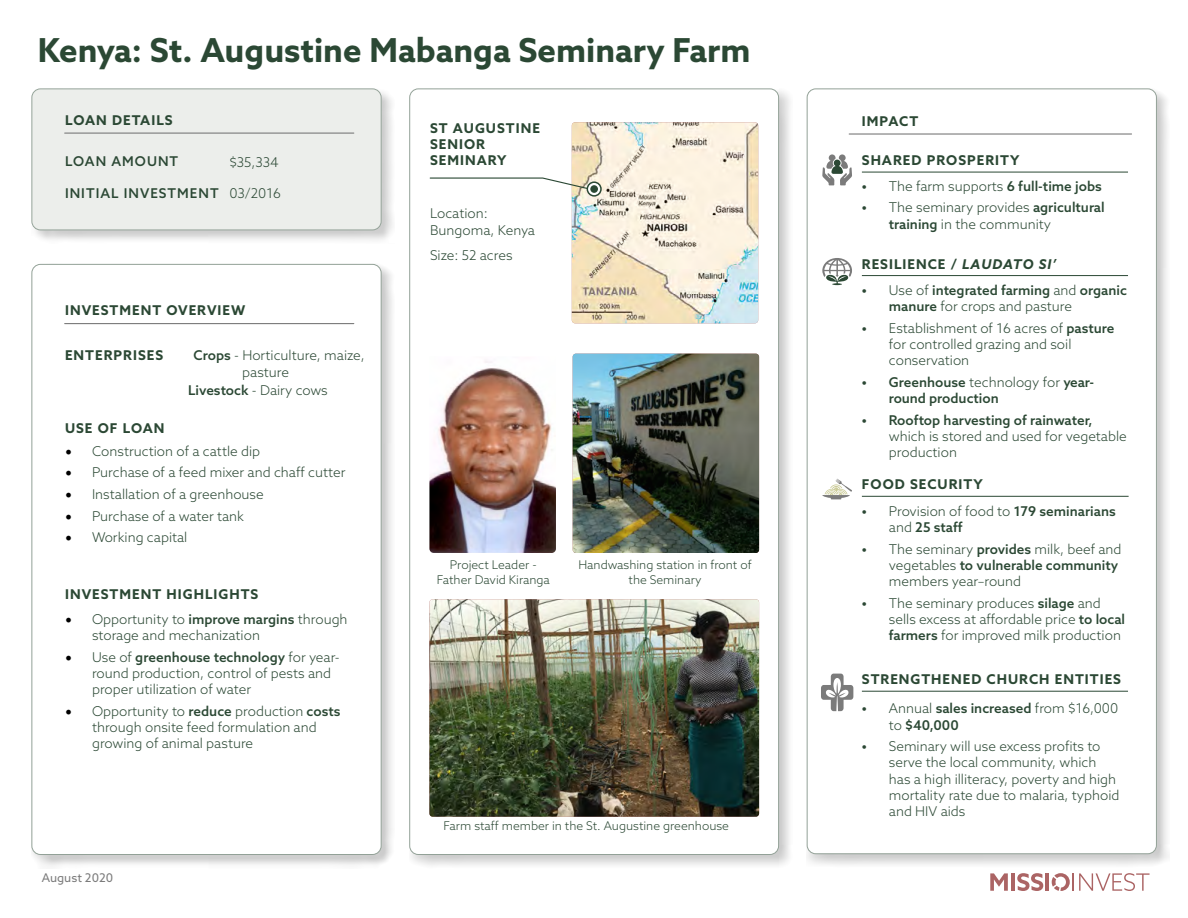
<style>
.page{position:relative;width:1188px;height:918px;background:#fff}
.page>*{position:absolute;margin:0;border:0;box-sizing:border-box;transform-origin:0 0}
.t1{font:700 33px "Azo Sans";color:#2b4834}
.t2{font:300 13.5px/16.2px "Azo Sans";color:#2b4834}
.t3{font:500 13.5px/16.2px "Azo Sans";color:#2b4834}
.t4{font:700 13.5px/16.2px "Azo Sans";letter-spacing:.075em;color:#2b4834}
.t5{font:500 13.5px "Azo Sans";letter-spacing:.075em;color:#2b4834}
.t6{font:300 12px/14.4px "Azo Sans";color:#2b4834;text-align:center}
.t7{font:12px "Azo Sans";color:#7b7b7b}
.s1{font-weight:500}
.s2{font-family:"Minion Pro";font-weight:400;font-size:18px;color:#000}
.s3{font-weight:900}
.s4{font-style:italic}
.s5{font-weight:300}
</style>
<div class="page">
<div style="left:409px;top:88px;width:384px;height:781px;background:#7b7b7b;opacity:.75"></div>
<div style="left:410px;top:89px;width:369px;height:766px;background:#fff;border-radius:9px"></div>
<div style="left:807px;top:88px;width:363px;height:780px;background:#7b7b7b;opacity:.75"></div>
<div style="left:807px;top:89px;width:349px;height:765px;background:#fff;border-radius:9px"></div>
<div style="left:31px;top:264px;width:364px;height:605px;background:#7b7b7b;opacity:.75"></div>
<div style="left:32px;top:264px;width:349px;height:591px;background:#fff;border-radius:9px"></div>
<div style="left:31px;top:88px;width:364px;height:156px;background:#7b7b7b;opacity:.75"></div>
<div style="left:32px;top:89px;width:349px;height:141px;background:#eceeeb;border-radius:9px"></div>
<div style="left:31px;top:88px;width:351px;height:142px;border:1px solid #2b4834;border-radius:9px"></div>
<hr style="left:65px;top:323px;width:289px;height:1px;background:#7b7b7b">
<img style="left:572px;top:122px;width:186px;height:201px">
<img style="left:429px;top:361px;width:127px;height:192px">
<img style="left:573px;top:354px;width:186px;height:199px">
<svg style="left:429px;top:177px;width:166px;height:14px"></svg>
<svg style="left:587px;top:182px;width:14px;height:14px"></svg>
<div style="left:587px;top:181px;width:15px;height:16px;border:2px solid #2b4834;border-radius:50%"></div>
<div style="left:590px;top:185px;width:8px;height:8px;background:#2b4834;border-radius:50%"></div>
<img style="left:429px;top:599px;width:330px;height:218px">
<svg style="left:822px;top:154px;width:30px;height:31px"></svg>
<hr style="left:849px;top:133px;width:283px;height:2px;background:#7b7b7b">
<hr style="left:862px;top:172px;width:266px;height:1px;background:#2b4834">
<hr style="left:862px;top:275px;width:266px;height:1px;background:#2b4834">
<svg style="left:822px;top:258px;width:30px;height:27px"></svg>
<hr style="left:862px;top:496px;width:267px;height:1px;background:#2b4834">
<svg style="left:822px;top:479px;width:30px;height:20px"></svg>
<hr style="left:862px;top:691px;width:266px;height:1px;background:#2b4834">
<svg style="left:821px;top:674px;width:32px;height:37px"></svg>
<hr style="left:65px;top:133px;width:289px;height:1px;background:#7b7b7b">
<svg style="left:978px;top:864px;width:189px;height:27px"></svg>
<h1 class="t1" style="left:38px;top:28px;width:714px">Kenya: St. Augustine Mabanga Seminary Farm</h1>
<p class="t4" style="left:65px;top:112px;width:109px">LOAN DETAILS</p>
<p class="t5" style="left:65px;top:152px;width:115px">LOAN AMOUNT</p>
<p class="t5" style="left:65px;top:184px;width:155px">INITIAL INVESTMENT</p>
<p class="t2" style="left:229px;top:154px;width:51px">$35,334</p>
<p class="t2" style="left:229px;top:185px;width:53px">03/2016</p>
<p class="t4" style="left:65px;top:302px;width:182px">INVESTMENT OVERVIEW</p>
<p class="t4" style="left:65px;top:346px;width:100px">ENTERPRISES</p>
<p class="t2" style="left:242px;top:347px;width:124px;text-indent:-49px"><span class="s1">Crops</span> - Horticulture, maize, pasture</p>
<p class="t2" style="left:188px;top:382px;width:141px"><span class="s1">Livestock</span> - Dairy cows</p>
<p class="t4" style="left:65px;top:420px;width:101px">USE OF LOAN</p>
<p class="t2" style="left:65px;top:443px;width:197px"><span class="s2">•</span> Construction of a cattle dip</p>
<p class="t2" style="left:65px;top:464px;width:282px"><span class="s2">•</span> Purchase of a feed mixer and chaff cutter</p>
<p class="t2" style="left:65px;top:486px;width:200px"><span class="s2">•</span> Installation of a greenhouse</p>
<p class="t2" style="left:65px;top:507px;width:180px"><span class="s2">•</span> Purchase of a water tank</p>
<p class="t2" style="left:65px;top:529px;width:124px"><span class="s2">•</span> Working capital</p>
<p class="t4" style="left:65px;top:586px;width:195px">INVESTMENT HIGHLIGHTS</p>
<p class="t2" style="left:92px;top:611px;width:257px;text-indent:-27px"><span class="s2">•</span> Opportunity to <span class="s1">improve margins</span> through storage and mechanization</p>
<p class="t2" style="left:92px;top:649px;width:249px;text-indent:-27px"><span class="s2">•</span> Use of <span class="s1">greenhouse technology</span> for year&shy;round production, control of pests and proper utilization of water</p>
<p class="t2" style="left:92px;top:703px;width:250px;text-indent:-27px"><span class="s2">•</span> Opportunity to <span class="s1">reduce</span> production <span class="s1">costs </span>through onsite feed formulation and growing of animal pasture</p>
<p class="t7" style="left:42px;top:870px;width:73px">August 2020</p>
<p class="t4" style="left:430px;top:120px;width:111px">ST AUGUSTINE<br>SENIOR<br>SEMINARY</p>
<p class="t2" style="left:430px;top:205px;width:106px">Location:<br>Bungoma, Kenya</p>
<p class="t2" style="left:430px;top:247px;width:84px">Size: 52 acres</p>
<p class="t6" style="left:437px;top:558px;width:115px">Project Leader -<br>Father David Kiranga</p>
<p class="t6" style="left:578px;top:558px;width:175px">Handwashing station in front of the Seminary</p>
<p class="t6" style="left:444px;top:819px;width:287px">Farm staff member in the St. Augustine greenhouse</p>
<p class="t4" style="left:862px;top:112px;width:58px">IMPACT</p>
<p class="t4" style="left:862px;top:152px;width:159px">SHARED PROSPERITY</p>
<p class="t2" style="left:862px;top:178px;width:241px"><span class="s3">•</span> The farm supports <span class="s1">6 full-time jobs</span></p>
<p class="t2" style="left:889px;top:199px;width:217px;text-indent:-27px"><span class="s3">•</span> The seminary provides <span class="s1">agricultural training</span> in the community</p>
<p class="t4" style="left:862px;top:255px;width:196px">RESILIENCE / <span class="s4">LAUDATO SI’</span></p>
<p class="t3" style="left:889px;top:282px;width:240px;text-indent:-27px"><span class="s3">•</span> <span class="s5">Use of</span> integrated farming <span class="s5">and</span> organic manure <span class="s5">for crops and pasture</span></p>
<p class="t2" style="left:889px;top:320px;width:227px;text-indent:-27px"><span class="s3">•</span> Establishment of 16 acres of <span class="s1">pasture </span>for controlled grazing and soil conservation</p>
<p class="t3" style="left:889px;top:374px;width:207px;text-indent:-27px"><span class="s3">•</span> Greenhouse <span class="s5">technology for</span> year&shy;round production</p>
<p class="t2" style="left:889px;top:412px;width:239px;text-indent:-27px"><span class="s3">•</span> <span class="s1">Rooftop harvesting of rainwater, </span>which is stored and used for vegetable production</p>
<p class="t4" style="left:862px;top:476px;width:123px">FOOD SECURITY</p>
<p class="t3" style="left:889px;top:503px;width:228px;text-indent:-27px"><span class="s3">•</span> <span class="s5">Provision of food to</span> 179 seminarians <span class="s5">and</span> 25 staff</p>
<p class="t2" style="left:889px;top:541px;width:234px;text-indent:-27px"><span class="s3">•</span> The seminary <span class="s1">provides</span> milk, beef and vegetables <span class="s1">to vulnerable community </span>members year–round</p>
<p class="t2" style="left:889px;top:595px;width:238px;text-indent:-27px"><span class="s3">•</span> The seminary produces <span class="s1">silage</span> and sells excess at affordable price <span class="s1">to local farmers</span> for improved milk production</p>
<p class="t4" style="left:862px;top:671px;width:261px">STRENGTHENED CHURCH ENTITIES</p>
<p class="t3" style="left:889px;top:700px;width:231px;text-indent:-27px"><span class="s3">•</span> <span class="s5">Annual</span> sales increased <span class="s5">from $16,000 to</span> $40,000</p>
<p class="t2" style="left:889px;top:738px;width:232px;text-indent:-27px"><span class="s3">•</span> Seminary will use excess profits to serve the local community, which has a high illiteracy, poverty and high mortality rate due to malaria, typhoid and HIV aids</p>
</div>
